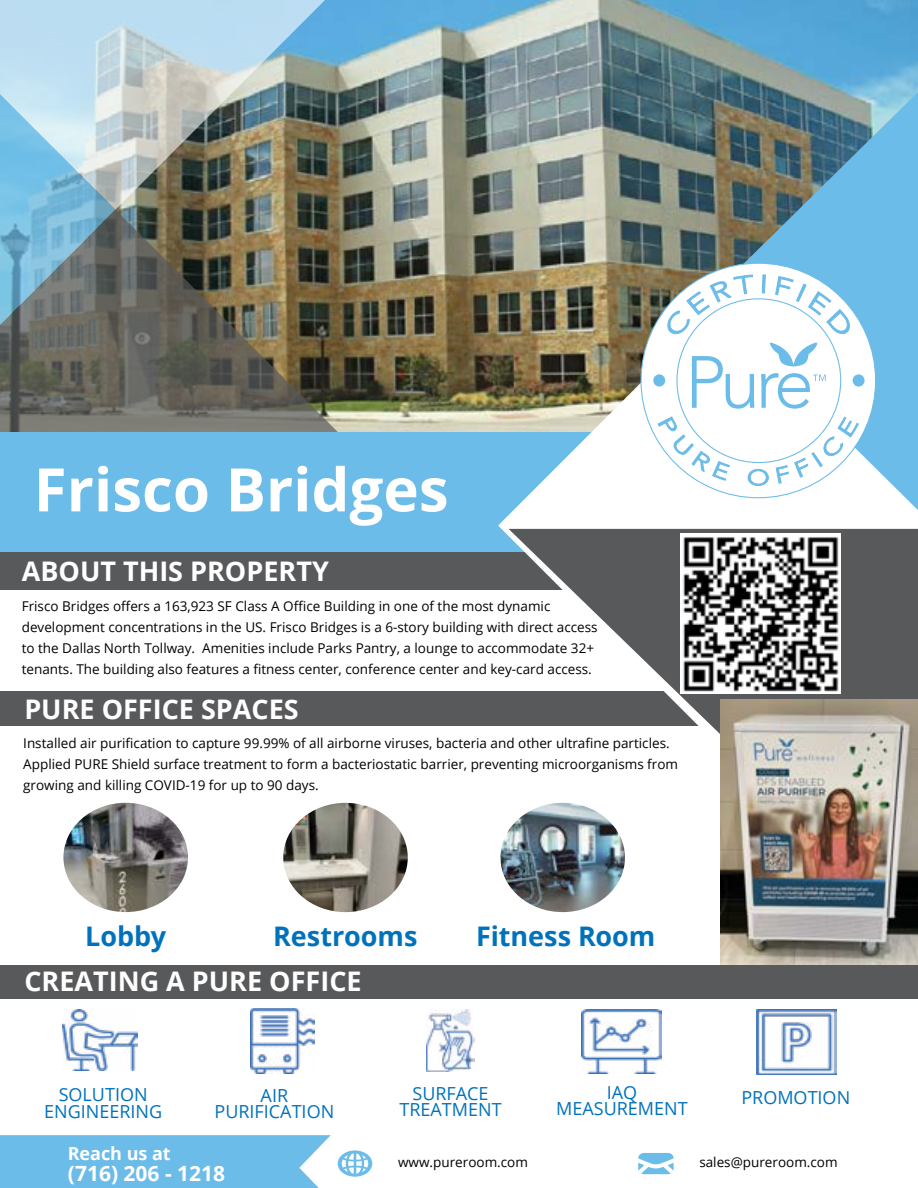
<style>
.page{position:relative;width:918px;height:1188px;background:#fff}
.page>*{position:absolute;margin:0;border:0;box-sizing:border-box;transform-origin:0 0}
.t1{font:700 60px "Open Sans";color:#fff}
.t2{font:700 27px "Open Sans";color:#fff}
.t3{font:700 27px "Open Sans";letter-spacing:-.005em;color:#0072bc}
.t4{font:700 21px "Open Sans";color:#fff}
.t5{font:18px/16.5px "Open Sans";color:#0072bc;text-align:center}
.t6{font:700 18px "Open Sans";letter-spacing:-.005em;color:#fff}
.t7{font:13.5px/21px "Open Sans";color:#000}
</style>
<div class="page">
<img style="left:338px;top:0;width:580px;height:432px">
<img style="left:0;top:210px;width:338px;height:222px">
<img style="left:0;top:0;width:338px;height:210px">
<div style="left:0;top:432px;width:724px;height:158px;background:#6cbce9"></div>
<div style="left:0;top:691px;width:825px;height:34px;background:#58595b"></div>
<div style="left:0;top:553px;width:653px;height:37px;background:#58595b"></div>
<img style="left:498px;top:106px;width:195px;height:620px">
<svg style="left:693px;top:92px;width:225px;height:222px;background:#6592a5"></svg>
<svg style="left:505px;top:529px;width:413px;height:384px"></svg>
<img style="left:680px;top:533px;width:160px;height:160px">
<img style="left:720px;top:700px;width:198px;height:265px">
<svg style="left:502px;top:314px;width:416px;height:215px"></svg>
<div style="left:0;top:965px;width:918px;height:33px;background:#58595b"></div>
<img style="left:63px;top:803px;width:125px;height:109px">
<img style="left:283px;top:803px;width:125px;height:109px">
<img style="left:500px;top:803px;width:125px;height:109px">
<svg style="left:0;top:1135px;width:331px;height:53px;background:#74bfea"></svg>
<svg style="left:638px;top:1153px;width:36px;height:21px"></svg>
<svg style="left:338px;top:1150px;width:34px;height:27px"></svg>
<img style="left:251px;top:1008px;width:63px;height:66px">
<img style="left:426px;top:1009px;width:49px;height:63px">
<img style="left:63px;top:1009px;width:74px;height:61px">
<img style="left:581px;top:1009px;width:81px;height:65px">
<img style="left:756px;top:1009px;width:80px;height:66px">
<div style="left:641px;top:263px;width:235px;height:235px;background:#fff;border-radius:50%"></div>
<div style="left:653px;top:374px;width:12px;height:13px;background:#6cbce9;border-radius:50%"></div>
<svg style="left:667px;top:274px;width:86px;height:60px"></svg>
<svg style="left:762px;top:274px;width:4px;height:20px"></svg>
<svg style="left:775px;top:276px;width:75px;height:58px"></svg>
<svg style="left:657px;top:416px;width:73px;height:65px"></svg>
<svg style="left:747px;top:469px;width:22px;height:17px"></svg>
<svg style="left:776px;top:417px;width:83px;height:67px"></svg>
<div style="left:677px;top:299px;width:164px;height:164px;background:#fff;border-radius:50%"></div>
<svg style="left:692px;top:356px;width:62px;height:53px"></svg>
<svg style="left:770px;top:343px;width:48px;height:23px"></svg>
<svg style="left:761px;top:373px;width:65px;height:36px"></svg>
<div style="left:853px;top:374px;width:12px;height:13px;background:#6cbce9;border-radius:50%"></div>
<h1 class="t1" style="left:34px;top:447px;width:416px">Frisco Bridges</h1>
<h2 class="t2" style="left:22px;top:552px;width:309px">ABOUT THIS PROPERTY</h2>
<p class="t7" style="left:22px;top:595px;width:577px">Frisco Bridges offers a 163,923 SF Class A Office Building in one of the most dynamic development concentrations in the US. Frisco Bridges is a 6-story building with direct access to the Dallas North Tollway. Amenities include Parks Pantry, a lounge to accommodate 32+ tenants. The building also features a fitness center, conference center and key-card access.</p>
<h2 class="t2" style="left:24px;top:690px;width:276px">PURE OFFICE SPACES</h2>
<p class="t7" style="left:23px;top:732px;width:656px">Installed air purification to capture 99.99% of all airborne viruses, bacteria and other ultrafine particles.<br>Applied PURE Shield surface treatment to form a bacteriostatic barrier, preventing microorganisms from growing and killing COVID-19 for up to 90 days.</p>
<h2 class="t3" style="left:85px;top:918px;width:82px">Lobby</h2>
<h2 class="t3" style="left:273px;top:918px;width:146px">Restrooms</h2>
<h2 class="t3" style="left:476px;top:917px;width:181px">Fitness Room</h2>
<h2 class="t2" style="left:24px;top:962px;width:339px">CREATING A PURE OFFICE</h2>
<h3 class="t5" style="left:44px;top:1086px;width:120px">SOLUTION<br>ENGINEERING</h3>
<h3 class="t5" style="left:215px;top:1086px;width:121px">AIR<br>PURIFICATION</h3>
<h3 class="t5" style="left:399px;top:1084px;width:104px">SURFACE<br>TREATMENT</h3>
<h3 class="t5" style="left:556px;top:1084px;width:133px">IAQ<br>MEASUREMENT</h3>
<h3 class="t5" style="left:741px;top:1089px;width:110px">PROMOTION</h3>
<h3 class="t6" style="left:68px;top:1140px;width:104px">Reach us at</h3>
<h3 class="t4" style="left:68px;top:1158px;width:159px">(716) 206 - 1218</h3>
<p class="t7" style="left:398px;top:1152px;width:131px">www.pureroom.com</p>
<p class="t7" style="left:699px;top:1152px;width:140px">sales@pureroom.com</p>
</div>
